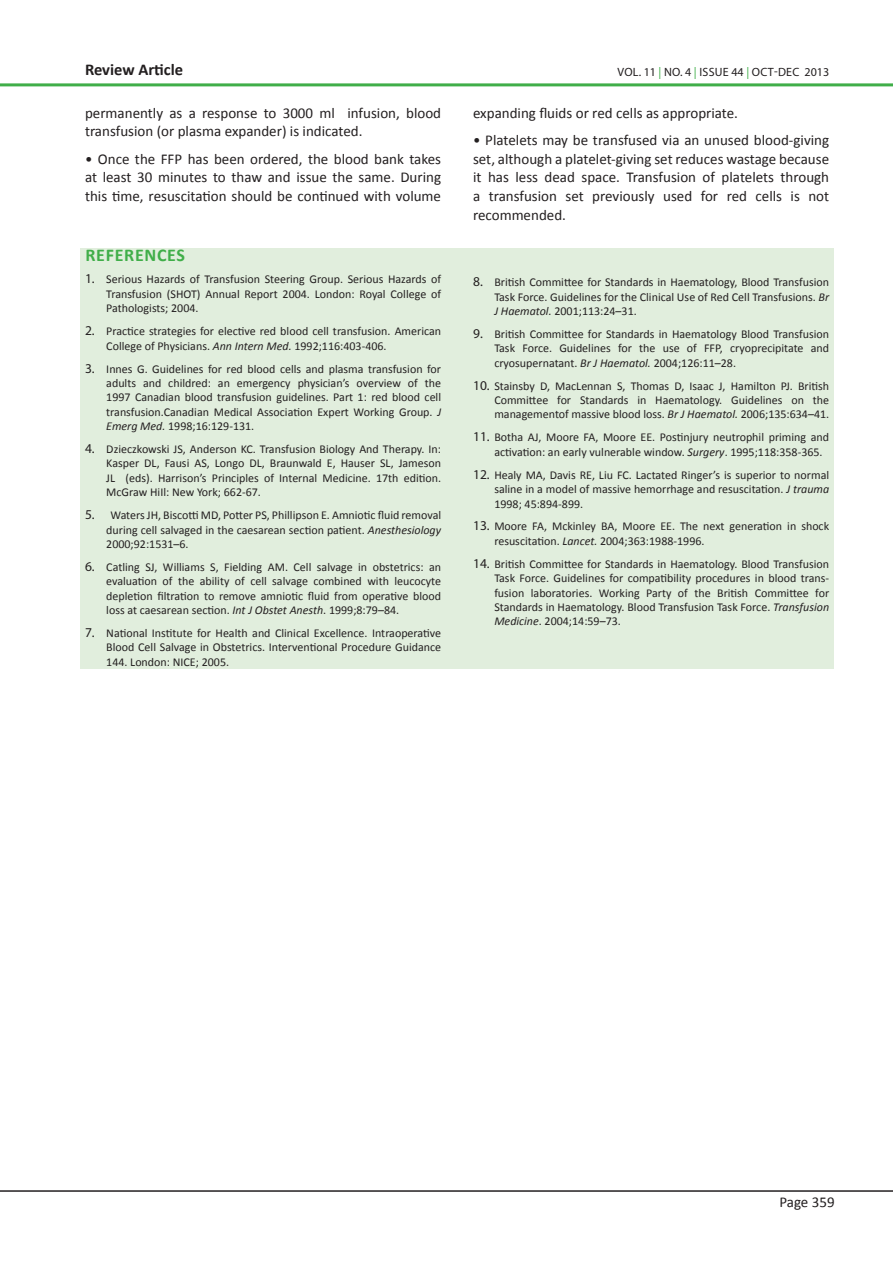
<style>
.page{position:relative;width:893px;height:1263px;background:#fff}
.page>*{position:absolute;margin:0;border:0;box-sizing:border-box;transform-origin:0 0}
.Heading_2_-_Sub_head{font:700 18px "Calibri";letter-spacing:.04em;color:#40ae49}
.Abstract_Words{font:700 16.5px "Calibri";color:#231f20}
.Normal_Text{font:15px/18.8px "Calibri";color:#231f20;text-align:justify}
.Refrence_Text{font:12px/14.4px "Calibri";color:#231f20;text-align:justify}
.t1{font:12px "Myriad Pro";letter-spacing:.02em;color:#231f20}
.s1{font-family:"Myriad Pro";font-size:13.5px}
.s2{font-style:italic}
.s3{color:#40ae49}
</style>
<div class="page">
<hr style="left:0;top:1190px;width:893px;height:2px;background:#231f20">
<hr style="left:0;top:83px;width:893px;height:3px;background:#40ae49">
<div style="left:80px;top:248px;width:754px;height:420px;background:#e1eedd"></div>
<p class="Abstract_Words" style="left:85px;top:58px;width:100px">Review Article</p>
<p class="Normal_Text" style="left:85px;top:103px;width:358px">permanently as a response to 3000 ml infusion, blood transfusion (or plasma expander) is indicated.</p>
<p class="Normal_Text" style="left:85px;top:149px;width:358px">• Once the FFP has been ordered, the blood bank takes at least 30 minutes to thaw and issue the same. During this time, resuscitation should be continued with volume</p>
<p class="Heading_2_-_Sub_head" style="left:85px;top:243px;width:101px">REFERENCES</p>
<p class="Refrence_Text" style="left:106px;top:272px;width:336px;text-indent:-21px"><span class="s1">1.</span> Serious Hazards of Transfusion Steering Group. Serious Hazards of Transfusion (SHOT) Annual Report 2004. London: Royal College of Pathologists; 2004.</p>
<p class="Refrence_Text" style="left:106px;top:324px;width:336px;text-indent:-21px"><span class="s1">2.</span> Practice strategies for elective red blood cell transfusion. American<br>College of Physicians. <span class="s2">Ann Intern Med.</span> 1992;116:403-406.</p>
<p class="Refrence_Text" style="left:106px;top:361px;width:336px;text-indent:-21px"><span class="s1">3.</span> Innes G. Guidelines for red blood cells and plasma transfusion for adults and childred: an emergency physician’s overview of the 1997 Canadian blood transfusion guidelines. Part 1: red blood cell transfusion.Canadian Medical Association Expert Working Group. <span class="s2">J Emerg Med.</span> 1998;16:129-131.</p>
<p class="Refrence_Text" style="left:106px;top:442px;width:336px;text-indent:-21px"><span class="s1">4.</span> Dzieczkowski JS, Anderson KC. Transfusion Biology And Therapy. In:<br>Kasper DL, Fausi AS, Longo DL, Braunwald E, Hauser SL, Jameson JL (eds). Harrison’s Principles of Internal Medicine. 17th edition.<br>McGraw HiIl: New York; 662-67.</p>
<p class="Refrence_Text" style="left:106px;top:508px;width:336px;text-indent:-21px"><span class="s1">5.</span> Waters JH, Biscotti MD, Potter PS, Phillipson E. Amniotic fluid removal during cell salvaged in the caesarean section patient. <span class="s2">Anesthesiology </span>2000;92:1531–6.</p>
<p class="Refrence_Text" style="left:106px;top:560px;width:336px;text-indent:-21px"><span class="s1">6.</span> Catling SJ, Williams S, Fielding AM. Cell salvage in obstetrics: an evaluation of the ability of cell salvage combined with leucocyte depletion filtration to remove amniotic fluid from operative blood loss at caesarean section. <span class="s2">Int J Obstet Anesth</span>. 1999;8:79–84.</p>
<p class="Refrence_Text" style="left:106px;top:626px;width:336px;text-indent:-21px"><span class="s1">7.</span> National Institute for Health and Clinical Excellence. Intraoperative Blood Cell Salvage in Obstetrics. Interventional Procedure Guidance 144. London: NICE; 2005.</p>
<p class="t1" style="left:617px;top:65px;width:213px">VOL. 11 <span class="s3">|</span> NO. 4 <span class="s3">|</span> ISSUE 44 <span class="s3">|</span> OCT-DEC 2013</p>
<p class="Normal_Text" style="left:473px;top:103px;width:266px">expanding fluids or red cells as appropriate.</p>
<p class="Normal_Text" style="left:473px;top:131px;width:358px">• Platelets may be transfused via an unused blood-giving set, although a platelet-giving set reduces wastage because it has less dead space. Transfusion of platelets through a transfusion set previously used for red cells is not recommended.</p>
<p class="Refrence_Text" style="left:494px;top:275px;width:336px;text-indent:-21px"><span class="s1">8.</span> British Committee for Standards in Haematology, Blood Transfusion Task Force. Guidelines for the Clinical Use of Red Cell Transfusions. <span class="s2">Br J Haematol.</span> 2001;113:24–31.</p>
<p class="Refrence_Text" style="left:494px;top:327px;width:336px;text-indent:-21px"><span class="s1">9.</span> British Committee for Standards in Haematology Blood Transfusion Task Force. Guidelines for the use of FFP, cryoprecipitate and cryosupernatant. <span class="s2">Br J Haematol.</span> 2004;126:11–28.</p>
<p class="Refrence_Text" style="left:494px;top:378px;width:336px;text-indent:-21px"><span class="s1">10.</span> Stainsby D, MacLennan S, Thomas D, Isaac J, Hamilton PJ. British Committee for Standards in Haematology. Guidelines on the managementof massive blood loss. <span class="s2">Br J Haematol.</span> 2006;135:634–41.</p>
<p class="Refrence_Text" style="left:494px;top:430px;width:336px;text-indent:-21px"><span class="s1">11.</span> Botha AJ, Moore FA, Moore EE. Postinjury neutrophil priming and activation: an early vulnerable window. <span class="s2">Surgery</span>. 1995;118:358-365.</p>
<p class="Refrence_Text" style="left:494px;top:468px;width:336px;text-indent:-21px"><span class="s1">12.</span> Healy MA, Davis RE, Liu FC. Lactated Ringer’s is superior to normal saline in a model of massive hemorrhage and resuscitation. <span class="s2">J trauma </span>1998; 45:894-899.</p>
<p class="Refrence_Text" style="left:494px;top:519px;width:336px;text-indent:-21px"><span class="s1">13.</span> Moore FA, Mckinley BA, Moore EE. The next generation in shock resuscitation. <span class="s2">Lancet.</span> 2004;363:1988-1996.</p>
<p class="Refrence_Text" style="left:494px;top:557px;width:336px;text-indent:-21px"><span class="s1">14.</span> British Committee for Standards in Haematology. Blood Transfusion Task Force. Guidelines for compatibility procedures in blood trans&shy;fusion laboratories. Working Party of the British Committee for Standards in Haematology. Blood Transfusion Task Force. <span class="s2">Transfusion Medicine</span>. 2004;14:59–73.</p>
<p class="Normal_Text" style="left:779px;top:1193px;width:57px">Page 359</p>
</div>
